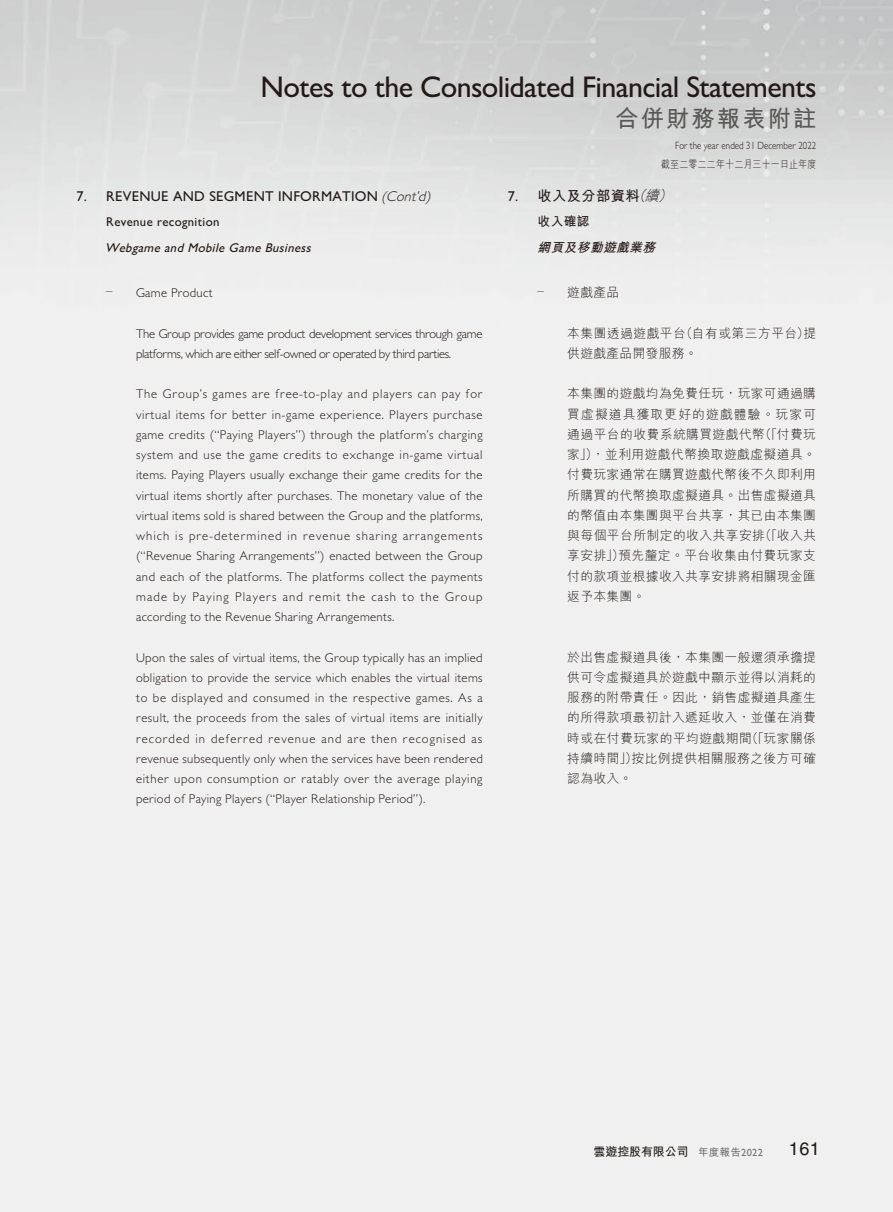
<style>
.page{position:relative;width:893px;height:1212px;background:#fff}
.page>*{position:absolute;margin:0;border:0;box-sizing:border-box;transform-origin:0 0}
.t1{font:500 30px "Gill Sans";letter-spacing:-.02em;color:#231916}
.t2{font:700 23.25px "M Hei HK";letter-spacing:.095em;color:#595857}
.t3{font:18px "Helvetica LT Std";color:#231916}
.t4{font:500 14.25px "Gill Sans";letter-spacing:.02em;color:#231916}
.t5{font:700 14.25px "M Hei HK";letter-spacing:.03em;color:#231916}
.t6{font:300 12.75px/20.2px "Gill Sans";letter-spacing:-.025em;color:#231916;text-align:justify}
.t7{font:300 12.75px/20.2px "M Hei HK";letter-spacing:.035em;color:#231916;text-align:justify}
.t8{font:italic 500 12.75px "Gill Sans";color:#231916}
.t9{font:500 12.75px "Gill Sans";letter-spacing:.03em;color:#231916}
.t10{font:300 12.75px "Gill Sans";letter-spacing:.025em;color:#231916}
.t11{font:italic 700 12.75px "M Hei HK";color:#231916}
.t12{font:700 12.75px "M Hei HK";color:#231916}
.t13{font:700 12px "M Hei HK";letter-spacing:-.01em;color:#231916}
.t14{font:300 10.5px "Gill Sans";letter-spacing:.01em;color:#231916;scale:.85 1}
.t15{font:300 10.5px "M Hei HK";letter-spacing:.025em;color:#231916;scale:.85 1}
.s1{font-weight:300;font-style:italic}
.s2{font-family:"Gill Sans";font-weight:500}
.s3{font-size:10.5px;color:#727272}
.s4{font-family:"Gill Sans";font-weight:500;font-size:10.5px;color:#727272}
</style>
<div class="page">
<h1 class="t1" style="left:261px;top:69px;width:558px">Notes to the Consolidated Financial Statements</h1>
<h2 class="t2" style="left:615px;top:102px;width:203px">合併財務報表附註</h2>
<p class="t4" style="left:77px;top:188px;width:355px">7. REVENUE AND SEGMENT INFORMATION <span class="s1">(Cont’d)</span></p>
<p class="t9" style="left:106px;top:214px;width:115px">Revenue recognition</p>
<p class="t8" style="left:105px;top:240px;width:211px">Webgame and Mobile Game Business</p>
<p class="t10" style="left:106px;top:285px;width:108px">– Game Product</p>
<p class="t6" style="left:136px;top:323px;width:348px">The Group provides game product development services through game platforms, which are either self-owned or operated by third parties.</p>
<p class="t6" style="left:136px;top:384px;width:348px">The Group’s games are free-to-play and players can pay for virtual items for better in-game experience. Players purchase game credits (“Paying Players”) through the platform’s charging system and use the game credits to exchange in-game virtual items. Paying Players usually exchange their game credits for the virtual items shortly after purchases. The monetary value of the virtual items sold is shared between the Group and the platforms, which is pre-determined in revenue sharing arrangements (“Revenue Sharing Arrangements”) enacted between the Group and each of the platforms. The platforms collect the payments made by Paying Players and remit the cash to the Group according to the Revenue Sharing Arrangements.</p>
<p class="t6" style="left:136px;top:647px;width:348px">Upon the sales of virtual items, the Group typically has an implied obligation to provide the service which enables the virtual items to be displayed and consumed in the respective games. As a result, the proceeds from the sales of virtual items are initially recorded in deferred revenue and are then recognised as revenue subsequently only when the services have been rendered either upon consumption or ratably over the average playing period of Paying Players (“Player Relationship Period”).</p>
<p class="t14" style="left:675px;top:139px;width:168px">For the year ended 31 December 2022</p>
<p class="t15" style="left:661px;top:159px;width:184px">截至二零二二年十二月三十一日止年度</p>
<p class="t5" style="left:508px;top:185px;width:169px"><span class="s2">7.</span> 收入及分部資料<span class="s1">（續）</span></p>
<p class="t12" style="left:538px;top:212px;width:54px">收入確認</p>
<p class="t11" style="left:538px;top:238px;width:123px">網頁及移動遊戲業務</p>
<p class="t7" style="left:538px;top:282px;width:83px"><sup>–</sup> 遊戲產品</p>
<p class="t7" style="left:567px;top:323px;width:250px">本集團透過遊戲平台（自有或第三方平台）提供遊戲產品開發服務。</p>
<p class="t7" style="left:567px;top:383px;width:250px">本集團的遊戲均為免費任玩，玩家可通過購買虛擬道具獲取更好的遊戲體驗。玩家可通過平台的收費系統購買遊戲代幣（「付費玩家」），並利用遊戲代幣換取遊戲虛擬道具。付費玩家通常在購買遊戲代幣後不久即利用所購買的代幣換取虛擬道具。出售虛擬道具的幣值由本集團與平台共享，其已由本集團與每個平台所制定的收入共享安排（「收入共享安排」）預先釐定。平台收集由付費玩家支付的款項並根據收入共享安排將相關現金匯返予本集團。</p>
<p class="t7" style="left:567px;top:647px;width:250px">於出售虛擬道具後，本集團一般還須承擔提供可令虛擬道具於遊戲中顯示並得以消耗的服務的附帶責任。因此，銷售虛擬道具產生的所得款項最初計入遞延收入，並僅在消費時或在付費玩家的平均遊戲期間（「玩家關係持續時間」）按比例提供相關服務之後方可確認為收入。</p>
<p class="t13" style="left:594px;top:1143px;width:171px">雲遊控股有限公司 <span class="s3">年度報告</span><span class="s4">2022</span></p>
<h3 class="t3" style="left:789px;top:1138px;width:33px">161</h3>
</div>
